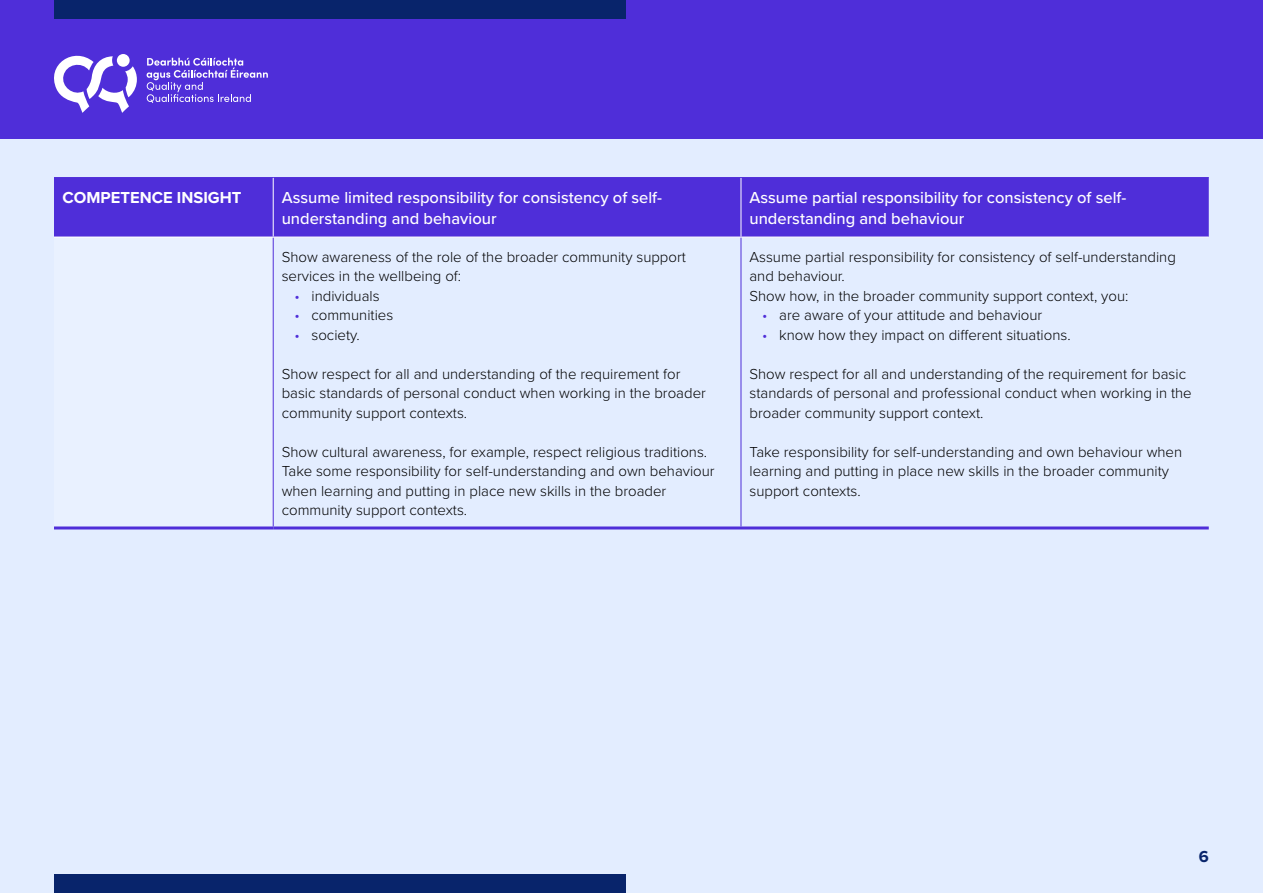
<style>
.page{position:relative;width:1263px;height:893px;background:#e3edff}
.page>*{position:absolute;margin:0;border:0;box-sizing:border-box;transform-origin:0 0}
.t1{font:500 16.5px/21px "Proxima Nova";color:#fff}
.t2{font:700 16.5px "Proxima Nova";color:#fff}
.t3{font:700 16.5px "Proxima Nova";color:#08246b}
.t4{font:300 15px/19.5px "Proxima Nova";color:#000}
.s1{color:#4f2ed9}
</style>
<div class="page">
<div style="left:0;top:0;width:1263px;height:139px;background:#4f2ed9"></div>
<svg style="left:147px;top:58px;width:121px;height:45px"></svg>
<svg style="left:54px;top:54px;width:83px;height:59px"></svg>
<div style="left:54px;top:0;width:571px;height:19px;background:#08246b"></div>
<div style="left:54px;top:874px;width:571px;height:19px;background:#08246b"></div>
<div style="left:54px;top:178px;width:1155px;height:59px;background:#4f2ed9"></div>
<div style="left:54px;top:237px;width:219px;height:291px;background:#e9f1ff"></div>
<hr style="left:54px;top:526px;width:219px;height:3px;background:#4f2ed9">
<hr style="left:273px;top:526px;width:468px;height:3px;background:#4f2ed9">
<hr style="left:741px;top:526px;width:468px;height:3px;background:#4f2ed9">
<hr style="left:54px;top:177px;width:219px;height:1px;background:#4f2ed9">
<hr style="left:273px;top:177px;width:468px;height:1px;background:#4f2ed9">
<hr style="left:741px;top:177px;width:468px;height:1px;background:#4f2ed9">
<hr style="left:54px;top:237px;width:219px;height:1px;background:#fff">
<hr style="left:273px;top:237px;width:468px;height:1px;background:#fff">
<hr style="left:741px;top:237px;width:468px;height:1px;background:#fff">
<hr style="left:273px;top:178px;width:1px;height:59px;background:#fff">
<hr style="left:741px;top:178px;width:1px;height:59px;background:#fff">
<hr style="left:273px;top:238px;width:1px;height:288px;background:#4f2ed9">
<hr style="left:741px;top:238px;width:1px;height:288px;background:#4f2ed9">
<p class="t2" style="left:63px;top:186px;width:180px">COMPETENCE INSIGHT</p>
<p class="t1" style="left:282px;top:187px;width:382px">Assume limited responsibility for consistency of self&shy;understanding and behaviour</p>
<p class="t1" style="left:749px;top:187px;width:378px">Assume partial responsibility for consistency of self&shy;understanding and behaviour</p>
<p class="t4" style="left:282px;top:246px;width:406px">Show awareness of the role of the broader community support services in the wellbeing of:</p>
<p class="t4" style="left:294px;top:285px;width:87px"><span class="s1">•</span> individuals</p>
<p class="t4" style="left:294px;top:305px;width:100px"><span class="s1">•</span> communities</p>
<p class="t4" style="left:294px;top:324px;width:67px"><span class="s1">•</span> society.</p>
<p class="t4" style="left:282px;top:363px;width:426px">Show respect for all and understanding of the requirement for basic standards of personal conduct when working in the broader community support contexts.</p>
<p class="t4" style="left:282px;top:441px;width:434px">Show cultural awareness, for example, respect religious traditions.<br>Take some responsibility for self-understanding and own behaviour when learning and putting in place new skills in the broader community support contexts.</p>
<p class="t4" style="left:749px;top:246px;width:428px">Assume partial responsibility for consistency of self-understanding and behaviour.<br>Show how, in the broader community support context, you:</p>
<p class="t4" style="left:762px;top:305px;width:282px"><span class="s1">•</span> are aware of your attitude and behaviour</p>
<p class="t4" style="left:762px;top:324px;width:310px"><span class="s1">•</span> know how they impact on different situations.</p>
<p class="t4" style="left:749px;top:363px;width:444px">Show respect for all and understanding of the requirement for basic standards of personal and professional conduct when working in the broader community support context.</p>
<p class="t4" style="left:749px;top:441px;width:434px">Take responsibility for self-understanding and own behaviour when learning and putting in place new skills in the broader community support contexts.</p>
<p class="t3" style="left:1199px;top:844px;width:12px">6</p>
</div>
